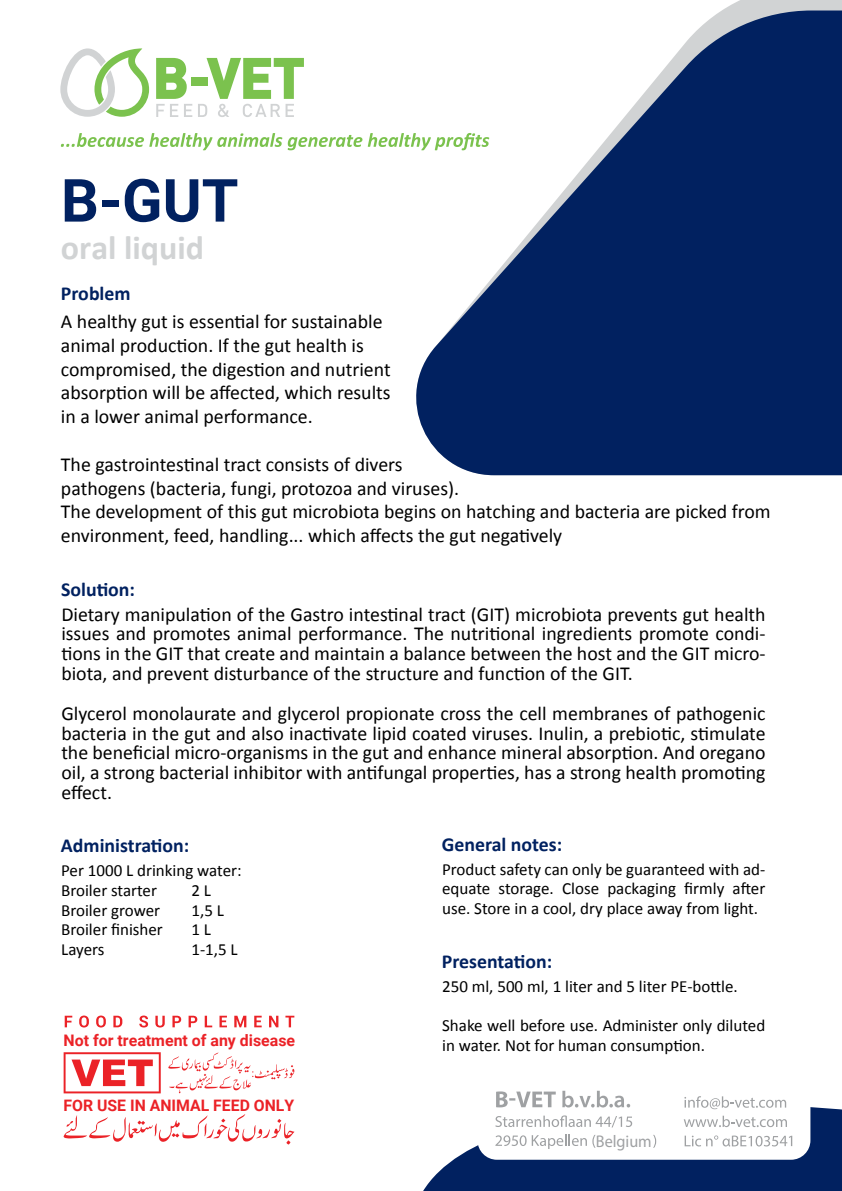
<style>
.page{position:relative;width:842px;height:1191px;background:#fff}
.page>*{position:absolute;margin:0;border:0;box-sizing:border-box;transform-origin:0 0}
.t1{font:700 59.5px "Roboto";color:#012160}
.t2{font:700 34px "Calibri";color:#d1d3d4}
.t3{font:19.8px/23.8px "Calibri";color:#000}
.t4{font:700 19.8px "Calibri";color:#012160}
.t5{font:17px/19.8px "Calibri";color:#000}
.t6{font:16.9px "Myriad Pro";color:#9fa1a3;scale:.96 1}
.t7{font:700 15.9px "Roboto";color:#eb2227}
.t8{font:700 15.8px "Roboto";color:#eb2227}
</style>
<div class="page">
<svg style="left:721px;top:0;width:121px;height:11px"></svg>
<svg style="left:416px;top:11px;width:426px;height:464px;fill:#012160"></svg>
<svg style="left:156px;top:58px;width:36px;height:59px"></svg>
<svg style="left:198px;top:58px;width:106px;height:59px"></svg>
<svg style="left:60px;top:48px;width:89px;height:69px"></svg>
<div style="left:191px;top:77px;width:17px;height:9px;background:#7bc24e"></div>
<svg style="left:61px;top:133px;width:428px;height:17px"></svg>
<svg style="left:168px;top:1052px;width:126px;height:41px"></svg>
<svg style="left:64px;top:1114px;width:230px;height:30px"></svg>
<svg style="left:65px;top:1015px;width:7px;height:12px"></svg>
<svg style="left:79px;top:1015px;width:10px;height:12px"></svg>
<svg style="left:96px;top:1015px;width:10px;height:12px"></svg>
<svg style="left:113px;top:1015px;width:9px;height:12px"></svg>
<svg style="left:139px;top:1015px;width:9px;height:12px"></svg>
<svg style="left:155px;top:1015px;width:10px;height:12px"></svg>
<svg style="left:172px;top:1015px;width:9px;height:12px"></svg>
<svg style="left:189px;top:1015px;width:8px;height:12px"></svg>
<svg style="left:205px;top:1015px;width:7px;height:12px"></svg>
<svg style="left:219px;top:1015px;width:8px;height:12px"></svg>
<svg style="left:234px;top:1015px;width:12px;height:12px"></svg>
<svg style="left:254px;top:1015px;width:8px;height:12px"></svg>
<svg style="left:269px;top:1015px;width:9px;height:12px"></svg>
<svg style="left:285px;top:1015px;width:9px;height:12px"></svg>
<svg style="left:64px;top:1052px;width:97px;height:41px"></svg>
<svg style="left:423px;top:1107px;width:419px;height:84px;fill:#012160"></svg>
<div style="left:477px;top:1075px;width:333px;height:84px;background:#fff;border-radius:19px"></div>
<svg style="left:496px;top:1091px;width:60px;height:16px"></svg>
<svg style="left:562px;top:1090px;width:68px;height:17px"></svg>
<svg style="left:495px;top:1115px;width:137px;height:12px"></svg>
<svg style="left:495px;top:1134px;width:101px;height:15px"></svg>
<svg style="left:653px;top:1134px;width:3px;height:13px"></svg>
<svg style="left:684px;top:1096px;width:102px;height:13px"></svg>
<svg style="left:684px;top:1115px;width:103px;height:12px"></svg>
<svg style="left:685px;top:1135px;width:107px;height:11px"></svg>
<h1 class="t1" style="left:61px;top:159px;width:179px">B-GUT</h1>
<h2 class="t2" style="left:61px;top:224px;width:145px">oral liquid</h2>
<p class="t4" style="left:61px;top:279px;width:71px">Problem</p>
<p class="t3" style="left:61px;top:309px;width:331px">A healthy gut is essential for sustainable animal production. If the gut health is compromised, the digestion and nutrient absorption will be affected, which results in a lower animal performance.</p>
<p class="t3" style="left:61px;top:452px;width:711px">The gastrointestinal tract consists of divers<br>pathogens (bacteria, fungi, protozoa and viruses).<br>The development of this gut microbiota begins on hatching and bacteria are picked from environment, feed, handling... which affects the gut negatively</p>
<p class="t4" style="left:61px;top:575px;width:75px">Solution:</p>
<p class="t3" style="left:61px;top:603px;width:706px;line-height:19.8px;text-align:justify">Dietary manipulation of the Gastro intestinal tract (GIT) microbiota prevents gut health issues and promotes animal performance. The nutritional ingredients promote condi&shy;tions in the GIT that create and maintain a balance between the host and the GIT micro&shy;biota, and prevent disturbance of the structure and function of the GIT.</p>
<p class="t3" style="left:61px;top:703px;width:706px;line-height:19.8px;text-align:justify">Glycerol monolaurate and glycerol propionate cross the cell membranes of pathogenic bacteria in the gut and also inactivate lipid coated viruses. Inulin, a prebiotic, stimulate the beneficial micro-organisms in the gut and enhance mineral absorption. And oregano oil, a strong bacterial inhibitor with antifungal properties, has a strong health promoting effect.</p>
<p class="t4" style="left:61px;top:831px;width:130px">Administration:</p>
<p class="t5" style="left:61px;top:860px;width:182px">Per 1000 L drinking water:<br>Broiler starter</p>
<p class="t5" style="left:191px;top:879px;width:21px">2 L</p>
<p class="t5" style="left:61px;top:899px;width:100px">Broiler grower</p>
<p class="t5" style="left:191px;top:899px;width:34px">1,5 L</p>
<p class="t5" style="left:61px;top:919px;width:103px">Broiler finisher</p>
<p class="t5" style="left:191px;top:919px;width:21px">1 L</p>
<p class="t5" style="left:61px;top:939px;width:45px">Layers</p>
<p class="t5" style="left:191px;top:939px;width:48px">1-1,5 L</p>
<p class="t7" style="left:64px;top:1029px;width:233px">Not for treatment of any disease</p>
<p class="t8" style="left:64px;top:1094px;width:232px">FOR USE IN ANIMAL FEED ONLY</p>
<p class="t4" style="left:442px;top:830px;width:122px">General notes:</p>
<p class="t5" style="left:442px;top:858px;width:325px;text-align:justify">Product safety can only be guaranteed with ad&shy;equate storage. Close packaging firmly after use. Store in a cool, dry place away from light.</p>
<p class="t4" style="left:442px;top:947px;width:112px">Presentation:</p>
<p class="t5" style="left:442px;top:975px;width:297px">250 ml, 500 ml, 1 liter and 5 liter PE-bottle.</p>
<p class="t5" style="left:442px;top:1015px;width:325px">Shake well before use. Administer only diluted in water. Not for human consumption.</p>
<p class="t6" style="left:596px;top:1130px;width:60px">Belgium</p>
</div>
